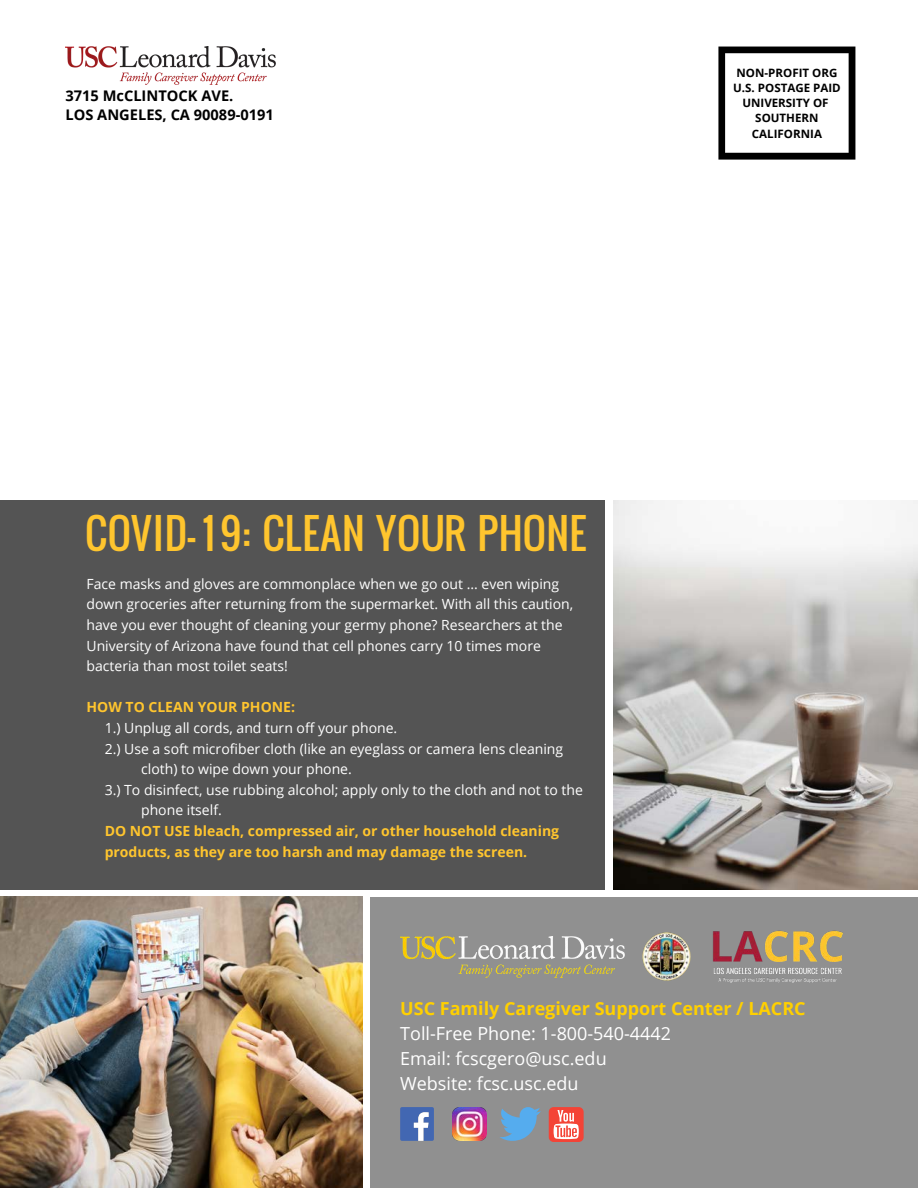
<style>
.page{position:relative;width:918px;height:1188px;background:#fff}
.page>*{position:absolute;margin:0;border:0;box-sizing:border-box;transform-origin:0 0}
.t1{font:40.5px "Oswald";letter-spacing:.015em;color:#ffc52e}
.t2{font:18px/24.8px "Open Sans";color:#fff}
.t3{font:700 18px "Open Sans";color:#ffd000}
.t4{font:700 14.7px/19.8px "Open Sans";color:#000}
.t5{font:13.95px/20.5px "Open Sans";color:#fff}
.t6{font:700 13.95px/20.5px "Open Sans";color:#ffc52e}
.t7{font:700 11.55px/15.1px "Open Sans";color:#000;text-align:center}
</style>
<div class="page">
<div style="left:370px;top:897px;width:547px;height:291px;background:#909090"></div>
<img style="left:400px;top:937px;width:224px;height:40px">
<img style="left:65px;top:47px;width:210px;height:38px">
<svg style="left:718px;top:47px;width:137px;height:113px"></svg>
<img style="left:642px;top:933px;width:42px;height:48px">
<img style="left:0;top:897px;width:362px;height:291px">
<div style="left:0;top:500px;width:604px;height:390px;background:#545454"></div>
<img style="left:613px;top:500px;width:305px;height:389px">
<img style="left:684px;top:930px;width:159px;height:53px">
<img style="left:453px;top:1107px;width:33px;height:34px">
<svg style="left:500px;top:1107px;width:41px;height:34px"></svg>
<svg style="left:400px;top:1107px;width:34px;height:34px"></svg>
<div style="left:549px;top:1107px;width:35px;height:35px;background:#f44336;border-radius:5px"></div>
<svg style="left:554px;top:1110px;width:25px;height:29px"></svg>
<p class="t4" style="left:65px;top:85px;width:210px">3715 McCLINTOCK AVE.<br>LOS ANGELES, CA 90089-0191</p>
<p class="t7" style="left:733px;top:65px;width:109px">NON-PROFIT ORG<br>U.S. POSTAGE PAID<br>UNIVERSITY OF<br>SOUTHERN<br>CALIFORNIA</p>
<h1 class="t1" style="left:85px;top:503px;width:503px">COVID- 19: CLEAN YOUR PHONE</h1>
<p class="t5" style="left:87px;top:573px;width:488px">Face masks and gloves are commonplace when we go out ... even wiping down groceries after returning from the supermarket. With all this caution, have you ever thought of cleaning your germy phone? Researchers at the University of Arizona have found that cell phones carry 10 times more bacteria than most toilet seats!</p>
<p class="t6" style="left:87px;top:697px;width:210px">HOW TO CLEAN YOUR PHONE:</p>
<p class="t5" style="left:105px;top:717px;width:294px">1.) Unplug all cords, and turn off your phone.</p>
<p class="t5" style="left:105px;top:738px;width:460px">2.) Use a soft microfiber cloth (like an eyeglass or camera lens cleaning</p>
<p class="t5" style="left:141px;top:758px;width:212px">cloth) to wipe down your phone.</p>
<p class="t5" style="left:105px;top:779px;width:480px">3.) To disinfect, use rubbing alcohol; apply only to the cloth and not to the</p>
<p class="t5" style="left:141px;top:800px;width:82px">phone itself.</p>
<p class="t6" style="left:105px;top:820px;width:456px">DO NOT USE bleach, compressed air, or other household cleaning products, as they are too harsh and may damage the screen.</p>
<p class="t3" style="left:400px;top:996px;width:407px">USC Family Caregiver Support Center / LACRC</p>
<p class="t2" style="left:400px;top:1021px;width:272px">Toll-Free Phone: 1-800-540-4442<br>Email: fcscgero@usc.edu<br>Website: fcsc.usc.edu</p>
</div>
